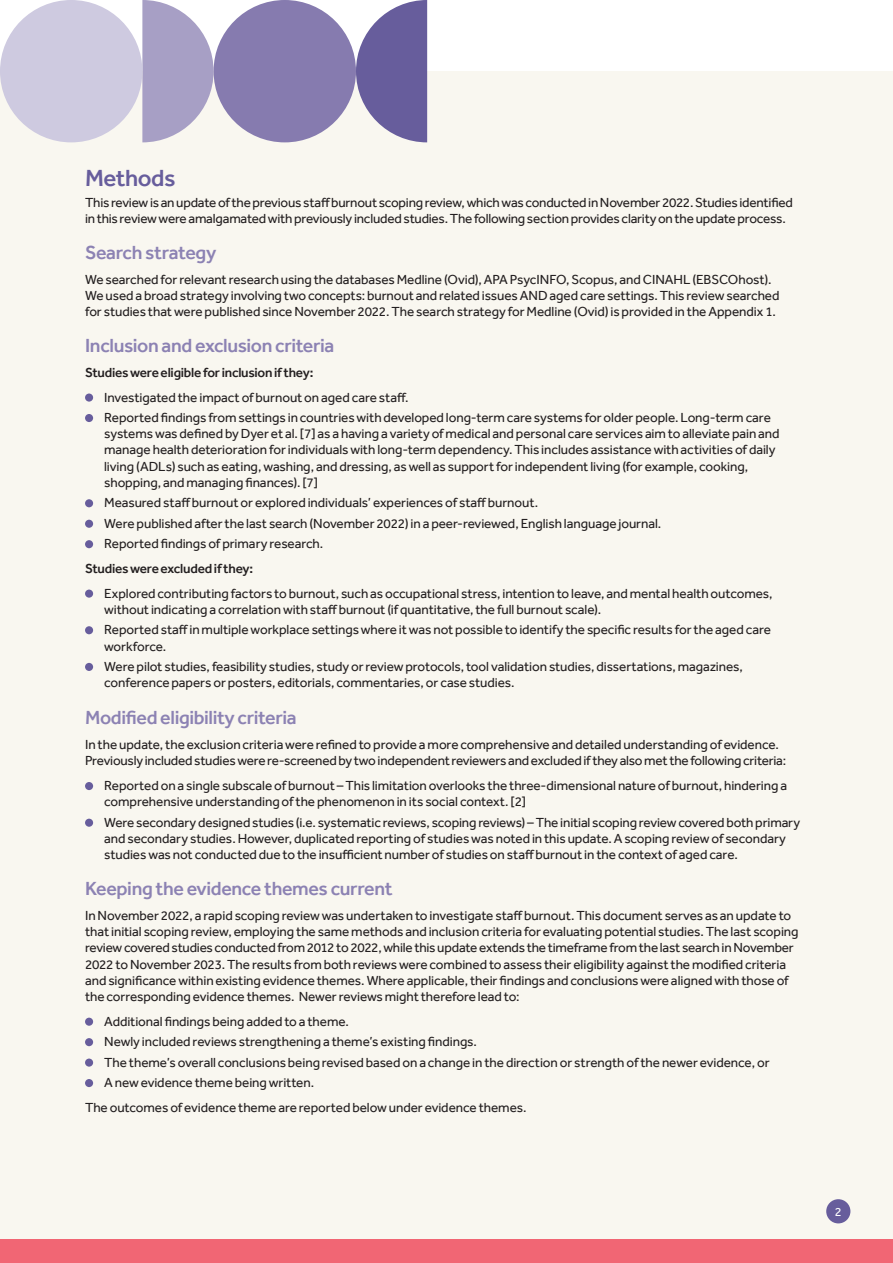
<style>
.page{position:relative;width:893px;height:1263px;background:#fff}
.page>*{position:absolute;margin:0;border:0;box-sizing:border-box;transform-origin:0 0}
.t1{font:500 24px "Effra";letter-spacing:-.02em;color:#675d9c}
.t2{font:500 19.5px "Effra";letter-spacing:-.02em;color:#8c82b3}
.t3{font:13.5px/16.2px "Effra";letter-spacing:-.005em;color:#231f20}
.t4{font:500 13.5px "Effra";letter-spacing:-.02em;color:#231f20}
.t5{font:12.6px "Effra";color:#fff}
</style>
<div class="page">
<div style="left:0;top:71px;width:893px;height:1192px;background:#f9f7f0"></div>
<div style="left:0;top:1239px;width:893px;height:24px;background:#f16674"></div>
<div style="left:826px;top:1199px;width:24px;height:24px;background:#675d9c;border-radius:50%"></div>
<div style="left:85px;top:393px;width:8px;height:9px;background:#675d9c;border-radius:50%"></div>
<div style="left:85px;top:414px;width:8px;height:8px;background:#675d9c;border-radius:50%"></div>
<div style="left:85px;top:499px;width:8px;height:8px;background:#675d9c;border-radius:50%"></div>
<div style="left:85px;top:520px;width:8px;height:8px;background:#675d9c;border-radius:50%"></div>
<div style="left:85px;top:540px;width:8px;height:8px;background:#675d9c;border-radius:50%"></div>
<div style="left:85px;top:589px;width:8px;height:9px;background:#675d9c;border-radius:50%"></div>
<div style="left:85px;top:626px;width:8px;height:8px;background:#675d9c;border-radius:50%"></div>
<div style="left:85px;top:663px;width:8px;height:8px;background:#675d9c;border-radius:50%"></div>
<div style="left:85px;top:782px;width:8px;height:8px;background:#675d9c;border-radius:50%"></div>
<div style="left:85px;top:819px;width:8px;height:8px;background:#675d9c;border-radius:50%"></div>
<div style="left:85px;top:1018px;width:8px;height:8px;background:#675d9c;border-radius:50%"></div>
<div style="left:85px;top:1038px;width:8px;height:8px;background:#675d9c;border-radius:50%"></div>
<div style="left:85px;top:1058px;width:8px;height:9px;background:#675d9c;border-radius:50%"></div>
<div style="left:85px;top:1079px;width:8px;height:8px;background:#675d9c;border-radius:50%"></div>
<svg style="left:142px;top:0;width:72px;height:142px"></svg>
<div style="left:0;top:0;width:142px;height:142px;background:#cecae0;border-radius:50%"></div>
<div style="left:214px;top:0;width:142px;height:142px;background:#867baf;border-radius:50%"></div>
<svg style="left:356px;top:0;width:71px;height:142px"></svg>
<p class="t1" style="left:85px;top:164px;width:92px">Methods</p>
<p class="t3" style="left:85px;top:194px;width:709px">This review is an update of the previous staff burnout scoping review, which was conducted in November 2022. Studies identified in this review were amalgamated with previously included studies. The following section provides clarity on the update process.</p>
<p class="t2" style="left:85px;top:241px;width:133px">Search strategy</p>
<p class="t3" style="left:85px;top:271px;width:696px">We searched for relevant research using the databases Medline (Ovid), APA PsycINFO, Scopus, and CINAHL (EBSCOhost).<br>We used a broad strategy involving two concepts: burnout and related issues AND aged care settings. This review searched for studies that were published since November 2022. The search strategy for Medline (Ovid) is provided in the Appendix 1.</p>
<p class="t2" style="left:85px;top:334px;width:251px">Inclusion and exclusion criteria</p>
<p class="t4" style="left:85px;top:364px;width:230px">Studies were eligible for inclusion if they:</p>
<p class="t3" style="left:104px;top:389px;width:306px">Investigated the impact of burnout on aged care staff.</p>
<p class="t3" style="left:104px;top:409px;width:677px">Reported findings from settings in countries with developed long-term care systems for older people. Long-term care systems was defined by Dyer et al. [7] as a having a variety of medical and personal care services aim to alleviate pain and manage health deterioration for individuals with long-term dependency. This includes assistance with activities of daily living (ADLs) such as eating, washing, and dressing, as well as support for independent living (for example, cooking, shopping, and managing finances). [7]</p>
<p class="t3" style="left:104px;top:495px;width:435px">Measured staff burnout or explored individuals’ experiences of staff burnout.</p>
<p class="t3" style="left:104px;top:515px;width:559px">Were published after the last search (November 2022) in a peer-reviewed, English language journal.</p>
<p class="t3" style="left:104px;top:535px;width:221px">Reported findings of primary research.</p>
<p class="t4" style="left:85px;top:560px;width:170px">Studies were excluded if they:</p>
<p class="t3" style="left:104px;top:585px;width:670px">Explored contributing factors to burnout, such as occupational stress, intention to leave, and mental health outcomes, without indicating a correlation with staff burnout (if quantitative, the full burnout scale).</p>
<p class="t3" style="left:104px;top:621px;width:668px">Reported staff in multiple workplace settings where it was not possible to identify the specific results for the aged care workforce.</p>
<p class="t3" style="left:104px;top:658px;width:640px">Were pilot studies, feasibility studies, study or review protocols, tool validation studies, dissertations, magazines, conference papers or posters, editorials, commentaries, or case studies.</p>
<p class="t2" style="left:85px;top:706px;width:213px">Modified eligibility criteria</p>
<p class="t3" style="left:85px;top:736px;width:695px">In the update, the exclusion criteria were refined to provide a more comprehensive and detailed understanding of evidence.</p>
<p class="t3" style="left:85px;top:753px;width:703px">Previously included studies were re-screened by two independent reviewers and excluded if they also met the following criteria:</p>
<p class="t3" style="left:104px;top:777px;width:684px">Reported on a single subscale of burnout – This limitation overlooks the three-dimensional nature of burnout, hindering a comprehensive understanding of the phenomenon in its social context. [2]</p>
<p class="t3" style="left:104px;top:814px;width:697px">Were secondary designed studies (i.e. systematic reviews, scoping reviews) – The initial scoping review covered both primary and secondary studies. However, duplicated reporting of studies was noted in this update. A scoping review of secondary studies was not conducted due to the insufficient number of studies on staff burnout in the context of aged care.</p>
<p class="t2" style="left:85px;top:877px;width:309px">Keeping the evidence themes current</p>
<p class="t3" style="left:85px;top:907px;width:715px">In November 2022, a rapid scoping review was undertaken to investigate staff burnout. This document serves as an update to that initial scoping review, employing the same methods and inclusion criteria for evaluating potential studies. The last scoping review covered studies conducted from 2012 to 2022, while this update extends the timeframe from the last search in November 2022 to November 2023. The results from both reviews were combined to assess their eligibility against the modified criteria and significance within existing evidence themes. Where applicable, their findings and conclusions were aligned with those of the corresponding evidence themes. Newer reviews might therefore lead to:</p>
<p class="t3" style="left:104px;top:1013px;width:246px">Additional findings being added to a theme.</p>
<p class="t3" style="left:104px;top:1033px;width:374px">Newly included reviews strengthening a theme’s existing findings.</p>
<p class="t3" style="left:104px;top:1054px;width:667px">The theme’s overall conclusions being revised based on a change in the direction or strength of the newer evidence, or</p>
<p class="t3" style="left:104px;top:1074px;width:212px">A new evidence theme being written.</p>
<p class="t3" style="left:85px;top:1099px;width:443px">The outcomes of evidence theme are reported below under evidence themes.</p>
<p class="t5" style="left:835px;top:1204px;width:8px">2</p>
</div>
